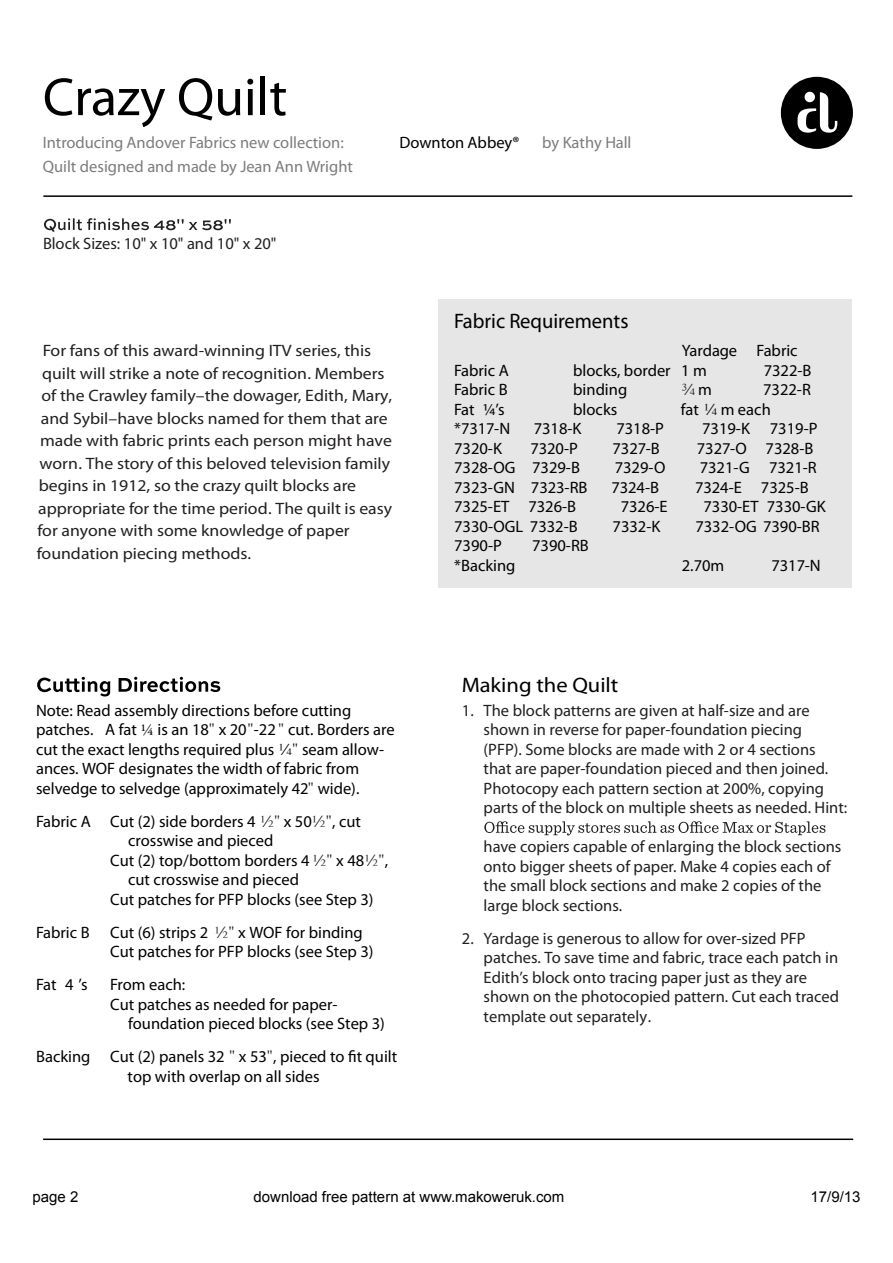
<style>
.page{position:relative;width:893px;height:1263px;background:#fff}
.page>*{position:absolute;margin:0;border:0;box-sizing:border-box;transform-origin:0 0}
.t1{font:700 54px "Sentinel";color:#000}
.t2{font:700 21px "Sweet Sans Pro";color:#000}
.t3{font:700 21px "Sweet Sans Pro";color:#000;scale:1.08 1}
.t4{font:16.5px/19.5px "Sentinel";color:#010101}
.t5{font:16.5px/19.5px "Sentinel";color:#231f20}
.t6{font:italic 16.5px "Sentinel";color:#231f20;scale:1.08 1}
.t7{font:500 16.5px "Sweet Sans Pro";color:#7b7c7e}
.t8{font:700 16.5px "Sentinel";color:#010101}
.t9{font:500 16.5px "Sweet Sans Pro";color:#231f20}
.t10{font:500 16.5px "Sweet Sans Pro";color:#000}
.t11{font:16.5px "Ti Fractions";color:#231f20}
.t12{font:15px "Arial";color:#000}
.s1{font-weight:700}
.s2{font-family:"Adobe Garamond Pro"}
.s3{font-family:"Adobe Garamond Pro";color:#231f20}
.s4{font-family:"Ti Fractions";color:#000}
.s5{font-family:"Ti Fractions";color:#231f20}
.s6{font-family:"Ti Fractions"}
.s7{font-family:"Sentinel";color:#010101}
.s8{font-family:"Myriad Pro";font-weight:400}
</style>
<div class="page">
<div style="left:438px;top:299px;width:413px;height:289px;background:#e6e6e6"></div>
<svg style="left:44px;top:218px;width:187px;height:14px"></svg>
<svg style="left:37px;top:677px;width:183px;height:19px"></svg>
<svg style="left:484px;top:821px;width:341px;height:14px"></svg>
<hr style="left:43px;top:195px;width:809px;height:2px;background:#000">
<div style="left:781px;top:77px;width:72px;height:72px;background:#000;border-radius:50%"></div>
<svg style="left:797px;top:92px;width:40px;height:41px"></svg>
<div style="left:805px;top:92px;width:10px;height:10px;background:#fff;border-radius:50%"></div>
<hr style="left:43px;top:1138px;width:810px;height:2px;background:#000">
<h1 class="t1" style="left:43px;top:64px;width:246px">Crazy Quilt</h1>
<p class="t7" style="left:43px;top:132px;width:302px">Introducing Andover Fabrics new collection:</p>
<p class="t10" style="left:399px;top:132px;width:121px">Downton Abbey®</p>
<p class="t7" style="left:542px;top:132px;width:91px">by Kathy Hall</p>
<p class="t7" style="left:43px;top:156px;width:312px">Quilt designed and made by Jean Ann Wright</p>
<p class="t9" style="left:43px;top:234px;width:235px">Block Sizes: 10" x 10" and 10" x 20"</p>
<p class="t6" style="left:43px;top:340px;width:306px">For fans of this award-winning ITV series, this</p>
<p class="t6" style="left:42px;top:363px;width:318px">quilt will strike a note of recognition. Members</p>
<p class="t6" style="left:42px;top:385px;width:326px">of the Crawley family–the dowager, Edith, Mary,</p>
<p class="t6" style="left:41px;top:408px;width:323px">and Sybil–have blocks named for them that are</p>
<p class="t6" style="left:40px;top:430px;width:327px">made with fabric prints each person might have</p>
<p class="t6" style="left:39px;top:453px;width:326px">worn. The story of this beloved television family</p>
<p class="t6" style="left:39px;top:475px;width:295px">begins in 1912, so the crazy quilt blocks are</p>
<p class="t6" style="left:38px;top:498px;width:329px">appropriate for the time period. The quilt is easy</p>
<p class="t6" style="left:37px;top:520px;width:291px">for anyone with some knowledge of pape-r</p>
<p class="t6" style="left:37px;top:543px;width:200px">foundation piecing methods.</p>
<p class="t4" style="left:36px;top:700px;width:360px"><span class="s1">Note: Read assembly directions before cutting patches.</span> A fat <span class="s2">¼</span> is an 18<span class="s3">"</span> x 20<span class="s3">"</span>-22<span class="s3">"</span> cut. Borders are cut the exact lengths required plus <span class="s4">4</span><span class="s3">"</span> seam allow&shy;ances. WOF designates the width of fabric from selvedge to selvedge (approximately 42<span class="s3">"</span> wide).</p>
<p class="t4" style="left:36px;top:811px;width:326px"><span class="s1">Fabric A</span> Cut (2) side borders 4 <span class="s5">2</span><span class="s3">"</span> x 50<span class="s5">2</span><span class="s3">"</span>, cut</p>
<p class="t4" style="left:128px;top:831px;width:147px">crosswise and pieced</p>
<p class="t4" style="left:110px;top:850px;width:279px">Cut (2) top/bottom borders 4 <span class="s5">2</span><span class="s3">"</span> x 48<span class="s5">2</span><span class="s3">"</span>,</p>
<p class="t4" style="left:128px;top:870px;width:172px">cut crosswise and pieced</p>
<p class="t4" style="left:110px;top:889px;width:265px">Cut patches for PFP blocks (see Step 3)</p>
<p class="t4" style="left:110px;top:922px;width:265px;text-indent:-74px"><span class="s1">Fabric B</span> Cut (6) strips 2 <span class="s5">2</span><span class="s3">"</span> x WOF for binding<br>Cut patches for PFP blocks (see Step 3)</p>
<p class="t8" style="left:36px;top:974px;width:53px">Fat <span class="s6">4</span> ’s</p>
<p class="t4" style="left:110px;top:975px;width:77px">From each:</p>
<p class="t4" style="left:110px;top:994px;width:229px">Cut patches as needed for paper-</p>
<p class="t4" style="left:128px;top:1014px;width:258px">foundation pieced blocks (see Step 3)</p>
<p class="t4" style="left:128px;top:1047px;width:271px;text-indent:-91px"><span class="s1">Backing</span> Cut (2) panels 32 <span class="s3">"</span> x 53<span class="s3">"</span>, pieced to fit quilt top with overlap on all sides</p>
<p class="t2" style="left:454px;top:308px;width:176px">Fabric Requirements</p>
<p class="t8" style="left:682px;top:341px;width:117px">Yardage Fabric</p>
<p class="t8" style="left:454px;top:360px;width:56px">Fabric A</p>
<p class="t4" style="left:573px;top:360px;width:135px">blocks, border 1 m</p>
<p class="t4" style="left:764px;top:360px;width:49px">7322-B</p>
<p class="t8" style="left:454px;top:380px;width:55px">Fabric B</p>
<p class="t4" style="left:573px;top:380px;width:55px">binding</p>
<p class="t11" style="left:682px;top:380px;width:32px">w<span class="s7">m</span></p>
<p class="t4" style="left:763px;top:380px;width:49px">7322-R</p>
<p class="t8" style="left:454px;top:399px;width:52px">Fat <span class="s8">¼</span>’s</p>
<p class="t4" style="left:573px;top:399px;width:45px">blocks</p>
<p class="t4" style="left:681px;top:399px;width:92px">fat <span class="s6">4</span> m each</p>
<p class="t4" style="left:454px;top:419px;width:58px">*7317-N</p>
<p class="t4" style="left:534px;top:419px;width:49px">7318-K</p>
<p class="t4" style="left:616px;top:419px;width:49px">7318-P</p>
<p class="t4" style="left:702px;top:419px;width:117px">7319-K 7319-P</p>
<p class="t4" style="left:454px;top:438px;width:49px">7320-K</p>
<p class="t4" style="left:530px;top:438px;width:49px">7320-P</p>
<p class="t4" style="left:613px;top:438px;width:49px">7327-B</p>
<p class="t4" style="left:697px;top:438px;width:118px">7327-O 7328-B</p>
<p class="t4" style="left:454px;top:458px;width:127px">7328-OG 7329-B</p>
<p class="t4" style="left:615px;top:458px;width:52px">7329-O</p>
<p class="t4" style="left:700px;top:458px;width:119px">7321-G 7321-R</p>
<p class="t4" style="left:454px;top:477px;width:135px">7323-GN 7323-RB</p>
<p class="t4" style="left:611px;top:477px;width:49px">7324-B</p>
<p class="t4" style="left:695px;top:477px;width:115px">7324-E 7325-B</p>
<p class="t4" style="left:454px;top:497px;width:123px">7325-ET 7326-B</p>
<p class="t4" style="left:621px;top:497px;width:48px">7326-E</p>
<p class="t4" style="left:703px;top:497px;width:124px">7330-ET 7330-GK</p>
<p class="t4" style="left:454px;top:516px;width:125px">7330-OGL 7332-B</p>
<p class="t4" style="left:613px;top:516px;width:49px">7332-K</p>
<p class="t4" style="left:695px;top:516px;width:126px">7332-OG 7390-BR</p>
<p class="t4" style="left:454px;top:536px;width:49px">7390-P</p>
<p class="t4" style="left:532px;top:536px;width:58px">7390-RB</p>
<p class="t8" style="left:454px;top:555px;width:63px">*Backing</p>
<p class="t4" style="left:682px;top:555px;width:44px">2.70m</p>
<p class="t4" style="left:771px;top:555px;width:51px">7317-N</p>
<p class="t3" style="left:462px;top:672px;width:146px">Making the Quilt</p>
<p class="t5" style="left:484px;top:700px;width:365px;text-indent:-22px"><span class="s1">1.</span> The block patterns are given at half-size and are shown in reverse for paper-foundation piecing<br>(PFP). Some blocks are made with 2 or 4 sections that are paper-foundation pieced and then joined.<br>Photocopy each pattern section at 200%, copying parts of the block on multiple sheets as needed. Hint:</p>
<p class="t5" style="left:484px;top:837px;width:359px">have copiers capable of enlarging the block sections onto bigger sheets of paper. Make 4 copies each of the small block sections and make 2 copies of the large block sections.</p>
<p class="t5" style="left:484px;top:928px;width:357px;text-indent:-22px"><span class="s1">2.</span> Yardage is generous to allow for over-sized PFP patches. To save time and fabric, trace each patch in Edith’s block onto tracing paper just as they are shown on the photocopied pattern. Cut each traced template out separately<span class="s1">.</span></p>
<p class="t12" style="left:33px;top:1186px;width:47px">page 2</p>
<p class="t12" style="left:254px;top:1186px;width:312px">download free pattern at www.makoweruk.com</p>
<p class="t12" style="left:810px;top:1186px;width:52px">17/9/13</p>
</div>
